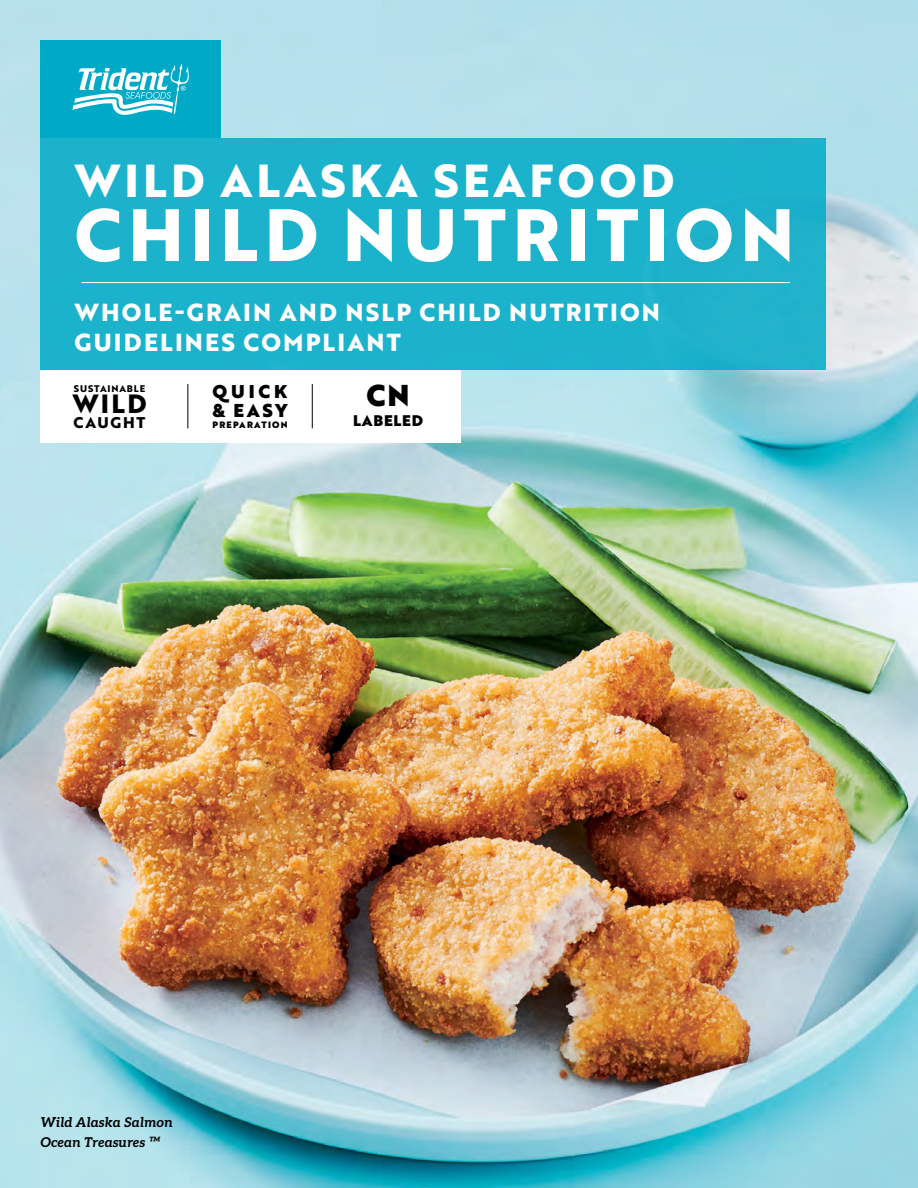
<style>
.page{position:relative;width:918px;height:1188px;background:#fff}
.page>*{position:absolute;margin:0;border:0;box-sizing:border-box;transform-origin:0 0}
.t1{font:700 72px "Brother 1816 Extra";letter-spacing:.09em;color:#fff}
.t2{font:700 45px "Brother 1816 Extra";letter-spacing:.09em;color:#fff}
.t3{font:29.4px "Brother 1816 Black";color:#000}
.t4{font:700 25.65px "Brother 1816 Extra";color:#000}
.t5{font:700 24px/30px "Brother 1816 Extra";letter-spacing:.09em;color:#fff}
.t6{font:18.15px "Brother 1816 Black";color:#000}
.t7{font:18px "Brother 1816 Black";letter-spacing:.215em;color:#000}
.t8{font:700 15.15px "Brother 1816 Extra";letter-spacing:.12em;color:#000}
.t9{font:15px "Brother 1816 Black";letter-spacing:.05em;color:#000}
.t10{font:italic 700 13.5px/19.4px "Aleo";color:#000}
.t11{font:700 9.45px "Brother 1816 Extra";letter-spacing:.09em;color:#000}
.t12{font:9px "Brother 1816 Black";letter-spacing:.14em;color:#000}
</style>
<div class="page">
<img style="left:0;top:0;width:918px;height:1188px">
<div style="left:41px;top:40px;width:180px;height:98px;background:#00aac7"></div>
<svg style="left:72px;top:63px;width:117px;height:52px"></svg>
<div style="left:40px;top:370px;width:421px;height:73px;background:#fff"></div>
<hr style="left:187px;top:384px;width:1px;height:44px;background:#000">
<hr style="left:312px;top:384px;width:1px;height:44px;background:#000">
<div style="left:40px;top:138px;width:786px;height:231px;background:#1bb2cc"></div>
<hr style="left:82px;top:282px;width:708px;height:1px;background:#fff">
<h2 class="t2" style="left:75px;top:146px;width:601px">WILD ALASKA SEAFOOD</h2>
<h1 class="t1" style="left:75px;top:180px;width:721px">CHILD NUTRITION</h1>
<p class="t5" style="left:75px;top:297px;width:587px">WHOLE-GRAIN AND NSLP CHILD NUTRITION<br>GUIDELINES COMPLIANT</p>
<p class="t7" style="left:213px;top:378px;width:76px">QUICK</p>
<p class="t6" style="left:213px;top:396px;width:76px">&amp; EASY</p>
<p class="t11" style="left:74px;top:381px;width:73px">SUSTAINABLE</p>
<p class="t4" style="left:72px;top:385px;width:76px">WILD</p>
<p class="t8" style="left:74px;top:410px;width:73px">CAUGHT</p>
<p class="t12" style="left:213px;top:417px;width:77px">PREPARATION</p>
<p class="t3" style="left:367px;top:373px;width:45px">CN</p>
<p class="t9" style="left:353px;top:409px;width:71px">LABELED</p>
<p class="t10" style="left:40px;top:1112px;width:134px">Wild Alaska Salmon<br>Ocean Treasures ™</p>
</div>
